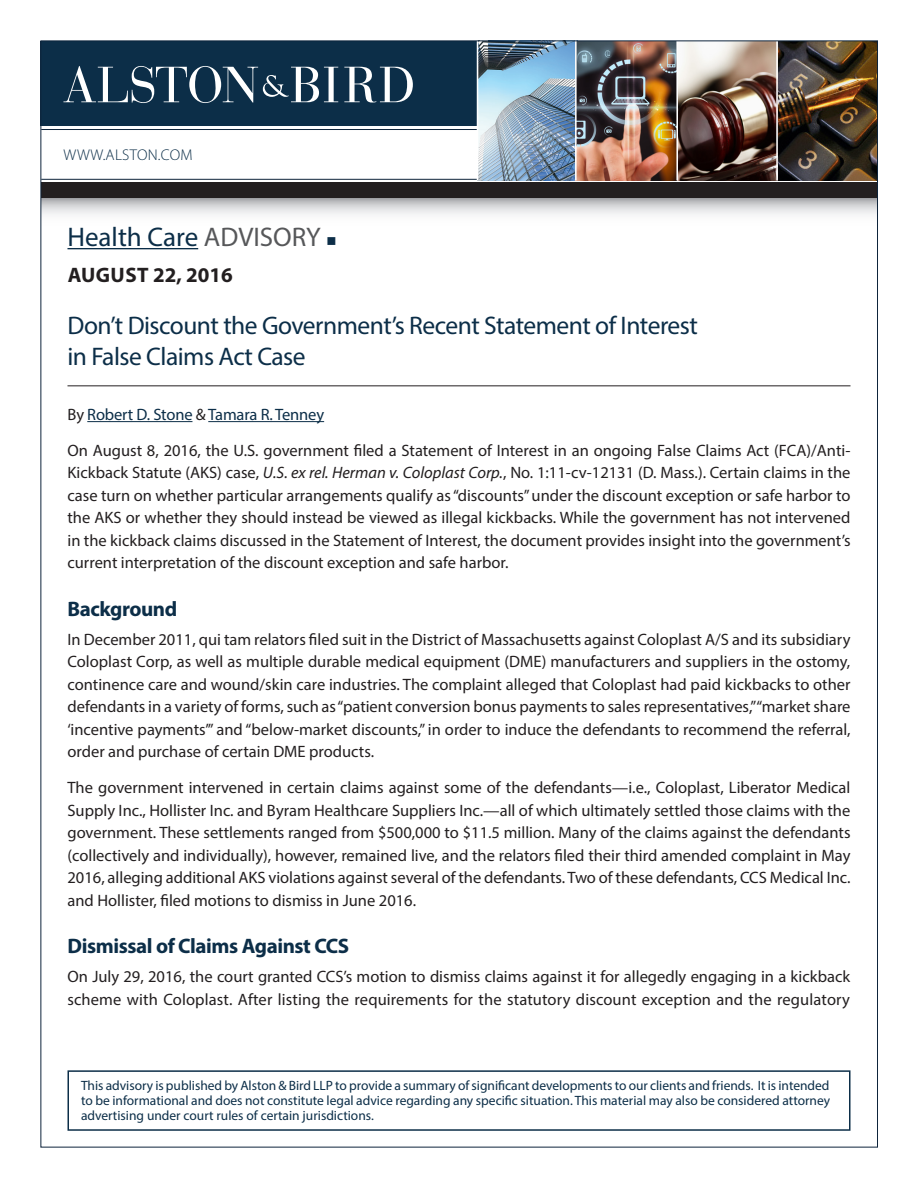
<style>
.page{position:relative;width:918px;height:1188px;background:#fff}
.page>*{position:absolute;margin:0;border:0;box-sizing:border-box;transform-origin:0 0}
.Practice_Area{font:27px "Myriad Pro";color:#0c2e48}
.Advisory_Title{font:25.5px/31.5px "Myriad Pro";letter-spacing:-.02em;color:#0c2e48}
.Head{font:700 21px "Myriad Pro";letter-spacing:-.02em;color:#0c2e48}
.Date{font:700 21px "Myriad Pro";color:#231f20}
.Body_Text{font:16.5px/22.5px "Myriad Pro";color:#231f20;text-align:justify}
.Body_Text-2{font:16.5px "Myriad Pro";letter-spacing:-.01em;color:#0c2e48}
.Paragraph_Style_1{font:300 15.6px "Myriad Pro";letter-spacing:.02em;color:#0c2e48}
.Body_Text-3{font:13.5px/15px "Myriad Pro";color:#0c2e48;text-align:justify}
.s1{color:#57585a}
.s2{color:#231f20}
.s3{font-style:italic}
</style>
<div class="page">
<svg style="left:42px;top:198px;width:834px;height:17px"></svg>
<div style="left:40px;top:41px;width:836px;height:85px;background:#0c2e48"></div>
<img style="left:478px;top:42px;width:398px;height:138px">
<hr style="left:477px;top:40px;width:1px;height:140px;background:#fff">
<hr style="left:575px;top:40px;width:2px;height:140px;background:#fff">
<hr style="left:676px;top:40px;width:2px;height:140px;background:#fff">
<hr style="left:776px;top:40px;width:2px;height:140px;background:#fff">
<hr style="left:41px;top:129px;width:436px;height:1px;background:#0e243b">
<hr style="left:41px;top:179px;width:436px;height:1px;background:#0e243b">
<div style="left:41px;top:182px;width:837px;height:16px;background:#231f20"></div>
<svg style="left:344px;top:67px;width:69px;height:36px"></svg>
<svg style="left:63px;top:66px;width:275px;height:37px"></svg>
<div style="left:68px;top:1070px;width:782px;height:61px;border:2px solid #0c2e48"></div>
<hr style="left:68px;top:248px;width:130px;height:1px;background:#0c2e48">
<hr style="left:68px;top:385px;width:782px;height:1px;background:#231f20">
<hr style="left:87px;top:421px;width:105px;height:1px;background:#0c2e48">
<hr style="left:208px;top:421px;width:116px;height:1px;background:#0c2e48">
<p class="Paragraph_Style_1" style="left:64px;top:146px;width:131px">WWW.ALSTON.COM</p>
<p class="Practice_Area" style="left:68px;top:220px;width:271px">Health Care <span class="s1">ADVISORY</span> ■</p>
<p class="Date" style="left:68px;top:261px;width:167px">AUGUST 22, 2016</p>
<p class="Advisory_Title" style="left:68px;top:309px;width:632px">Don’t Discount the Government’s Recent Statement of Interest in False Claims Act Case</p>
<p class="Body_Text-2" style="left:68px;top:404px;width:258px"><span class="s2">By</span> Robert D. Stone <span class="s2">&amp;</span> Tamara R. Tenney</p>
<p class="Body_Text" style="left:68px;top:439px;width:785px">On August 8, 2016, the U.S. government filed a Statement of Interest in an ongoing False Claims Act (FCA)/Anti-Kickback Statute (AKS) case, <span class="s3">U.S. ex rel. Herman v. Coloplast Corp.</span>, No. 1:11-cv-12131 (D. Mass.). Certain claims in the case turn on whether particular arrangements qualify as “discounts” under the discount exception or safe harbor to the AKS or whether they should instead be viewed as illegal kickbacks. While the government has not intervened in the kickback claims discussed in the Statement of Interest, the document provides insight into the government’s current interpretation of the discount exception and safe harbor.</p>
<p class="Head" style="left:68px;top:595px;width:111px">Background</p>
<p class="Body_Text" style="left:68px;top:628px;width:785px">In December 2011, qui tam relators filed suit in the District of Massachusetts against Coloplast A/S and its subsidiary Coloplast Corp, as well as multiple durable medical equipment (DME) manufacturers and suppliers in the ostomy, continence care and wound/skin care industries. The complaint alleged that Coloplast had paid kickbacks to other defendants in a variety of forms, such as “patient conversion bonus payments to sales representatives,” “market share ‘incentive payments’” and “below-market discounts,” in order to induce the defendants to recommend the referral, order and purchase of certain DME products.</p>
<p class="Body_Text" style="left:68px;top:776px;width:785px">The government intervened in certain claims against some of the defendants—i.e., Coloplast, Liberator Medical Supply Inc., Hollister Inc. and Byram Healthcare Suppliers Inc.—all of which ultimately settled those claims with the government. These settlements ranged from $500,000 to $11.5 million. Many of the claims against the defendants (collectively and individually), however, remained live, and the relators filed their third amended complaint in May 2016, alleging additional AKS violations against several of the defendants. Two of these defendants, CCS Medical Inc. and Hollister, filed motions to dismiss in June 2016.</p>
<p class="Head" style="left:68px;top:932px;width:283px">Dismissal of Claims Against CCS</p>
<p class="Body_Text" style="left:68px;top:965px;width:784px">On July 29, 2016, the court granted CCS’s motion to dismiss claims against it for allegedly engaging in a kickback scheme with Coloplast. After listing the requirements for the statutory discount exception and the regulatory</p>
<p class="Body_Text-3" style="left:81px;top:1078px;width:751px">This advisory is published by Alston &amp; Bird LLP to provide a summary of significant developments to our clients and friends. It is intended to be informational and does not constitute legal advice regarding any specific situation. This material may also be considered attorney advertising under court rules of certain jurisdictions.</p>
</div>
